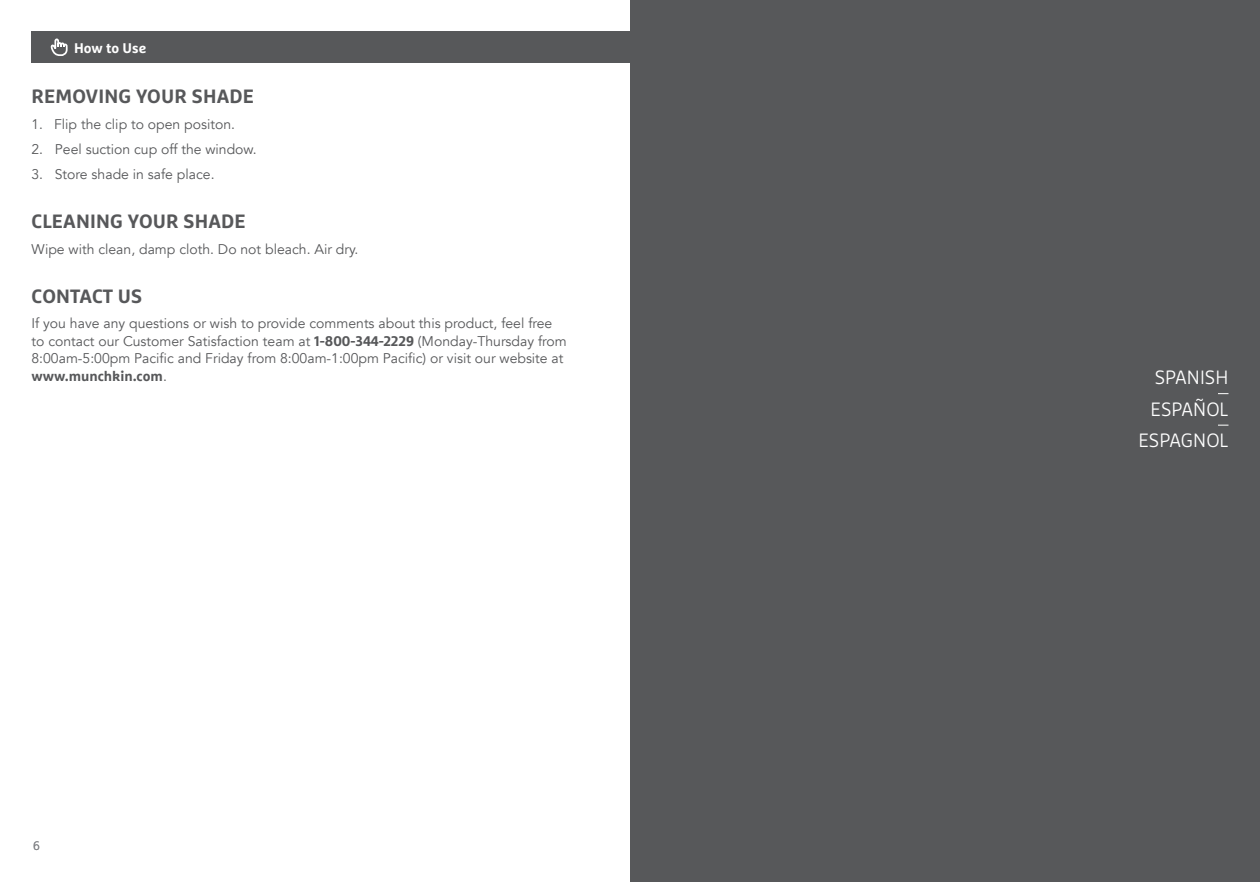
<style>
.page{position:relative;width:1260px;height:882px;background:#fff}
.page>*{position:absolute;margin:0;border:0;box-sizing:border-box;transform-origin:0 0}
.t1{font:700 19.25px "Marselis OT";letter-spacing:.01em;color:#57585a}
.t2{font:300 19.25px/31.5px "Marselis OT";color:#fff;text-align:right}
.t3{font:14px/17.5px "Avenir";color:#57585a}
.t4{font:700 14px "Marselis OT";color:#57585a}
.t5{font:700 14px "Marselis OT";color:#fff}
.t6{font:300 12.25px "Marselis OT";color:#828487}
.s1{font-family:"Marselis OT";font-weight:700}
.s2{font-family:"Avenir";font-weight:400}
</style>
<div class="page">
<div style="left:32px;top:32px;width:598px;height:31px;background:#57585a"></div>
<svg style="left:50px;top:38px;width:18px;height:18px"></svg>
<div style="left:631px;top:0;width:629px;height:882px;background:#57585a"></div>
<p class="t5" style="left:74px;top:39px;width:74px">How to Use</p>
<h1 class="t1" style="left:32px;top:84px;width:224px">REMOVING YOUR SHADE</h1>
<p class="t3" style="left:32px;top:115px;width:205px">1. Flip the clip to open positon.</p>
<p class="t3" style="left:31px;top:141px;width:227px">2. Peel suction cup off the window.</p>
<p class="t3" style="left:31px;top:166px;width:185px">3. Store shade in safe place.</p>
<h1 class="t1" style="left:32px;top:209px;width:216px">CLEANING YOUR SHADE</h1>
<p class="t3" style="left:32px;top:240px;width:329px">Wipe with clean, damp cloth. Do not bleach. Air dry.</p>
<h1 class="t1" style="left:32px;top:284px;width:112px">CONTACT US</h1>
<p class="t3" style="left:32px;top:315px;width:537px">If you have any questions or wish to provide comments about this product, feel free to contact our Customer Satisfaction team at <span class="s1">1-800-344-2229</span> (Monday-Thursday from<br>8:00am-5:00pm Pacific and Friday from 8:00am-1:00pm Pacific) or visit our website at</p>
<p class="t4" style="left:32px;top:367px;width:137px">www.munchkin.com<span class="s2">.</span></p>
<h1 class="t2" style="left:1138px;top:362px;width:92px">SPANISH<br>ESPAÑOL<br>ESPAGNOL</h1>
<p class="t6" style="left:33px;top:839px;width:8px">6</p>
</div>
